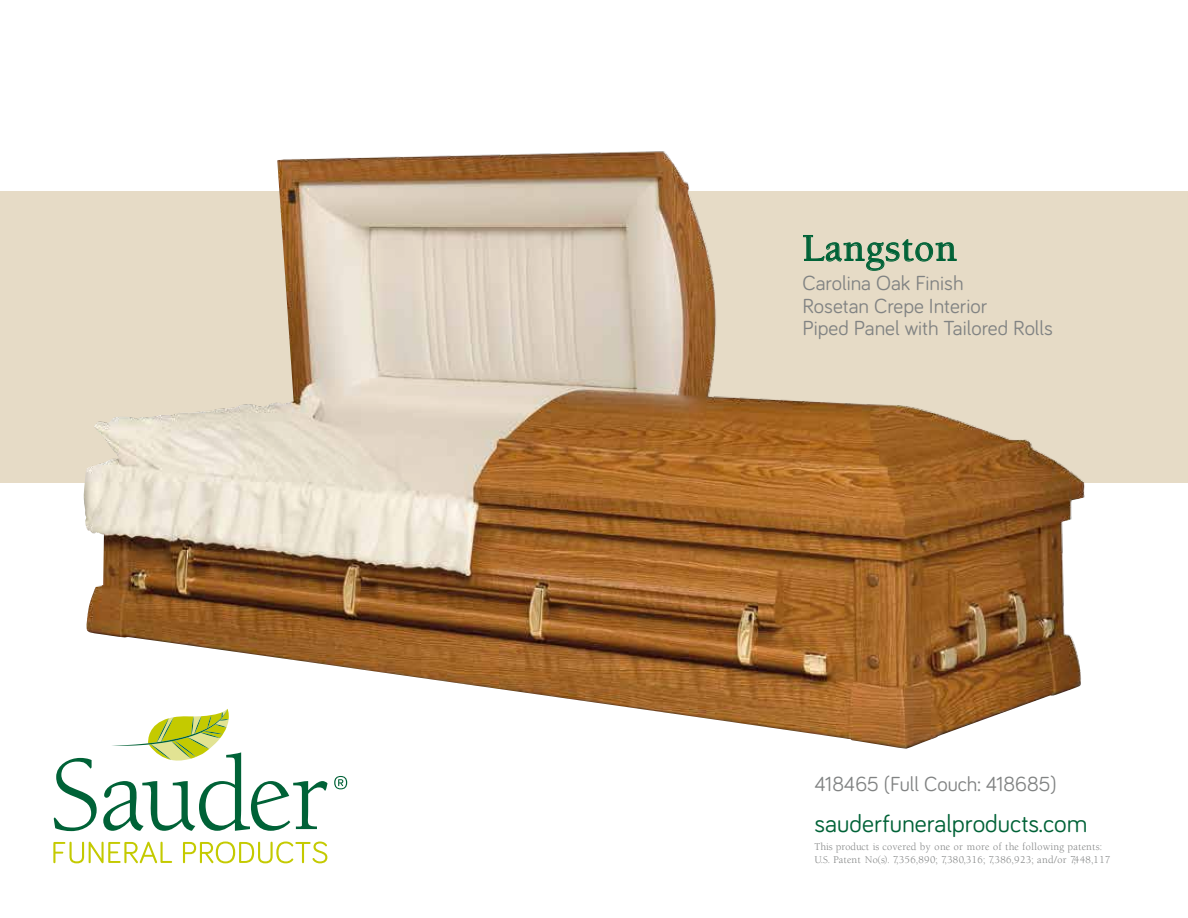
<style>
.page{position:relative;width:1188px;height:918px;background:#fff}
.page>*{position:absolute;margin:0;border:0;box-sizing:border-box;transform-origin:0 0}
.t1{font:39px "Berkeley Retrospective S Si";letter-spacing:.02em;color:#006237}
.t2{font:25.5px "Bariol";color:#006237}
.t3{font:21px/22.5px "Bariol";color:#818383}
.t4{font:10.5px/12.6px "Berkeley Retrospective Book S Si";letter-spacing:.04em;color:#818383}
</style>
<div class="page">
<div style="left:0;top:191px;width:1188px;height:292px;background:#e6dbc6"></div>
<img style="left:84px;top:151px;width:1001px;height:598px">
<svg style="left:803px;top:235px;width:154px;height:36px"></svg>
<svg style="left:54px;top:758px;width:43px;height:73px"></svg>
<svg style="left:53px;top:842px;width:119px;height:21px"></svg>
<svg style="left:183px;top:842px;width:144px;height:21px"></svg>
<svg style="left:334px;top:776px;width:13px;height:13px"></svg>
<svg style="left:103px;top:709px;width:225px;height:122px"></svg>
<h1 class="t1" style="left:802px;top:227px;width:156px">Langston</h1>
<h3 class="t3" style="left:802px;top:271px;width:252px">Carolina Oak Finish<br>Rosetan Crepe Interior<br>Piped Panel with Tailored Rolls</h3>
<h3 class="t3" style="left:814px;top:771px;width:244px">418465 (Full Couch: 418685)</h3>
<h2 class="t2" style="left:814px;top:806px;width:274px">sauderfuneralproducts.com</h2>
<p class="t4" style="left:814px;top:841px;width:298px">This product is covered by one or more of the following patents:<br>U.S. Patent No(s). 7,356,890; 7,380,316; 7,386,923; and/or 7,448,117</p>
</div>
